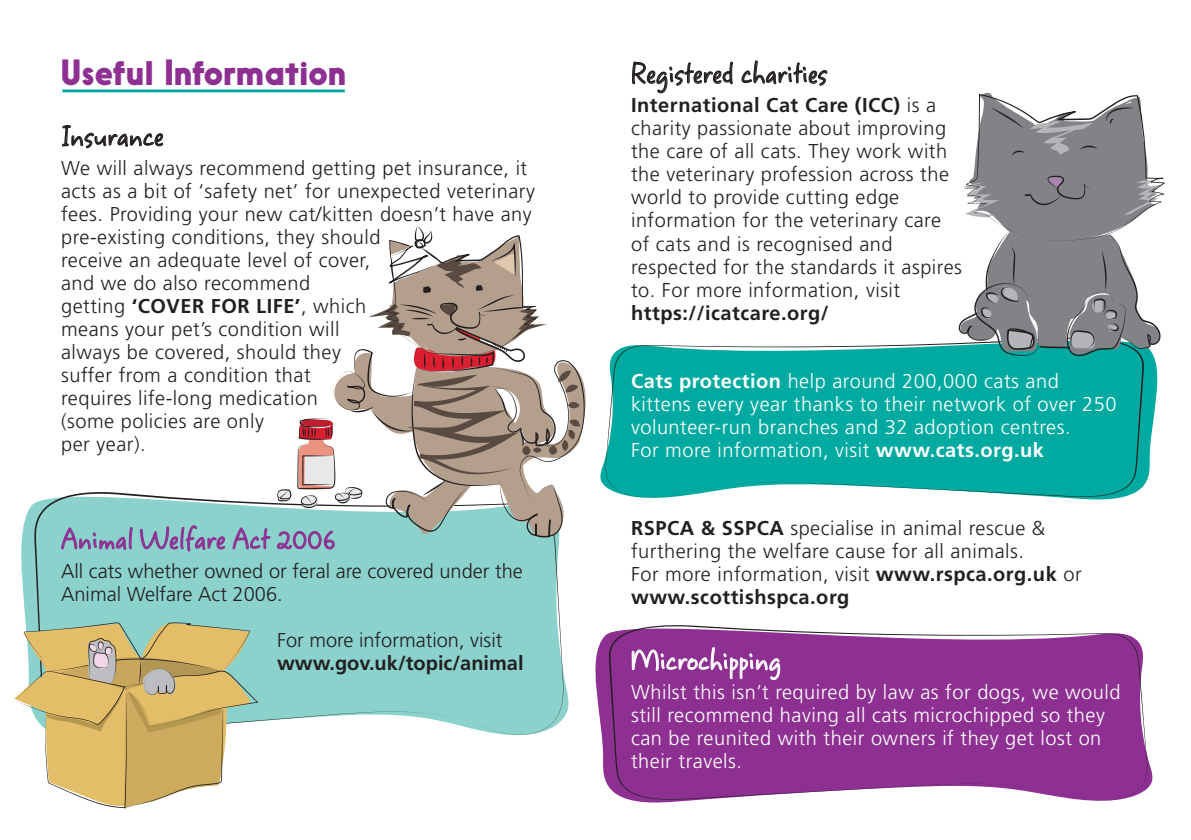
<style>
.page{position:relative;width:1191px;height:840px;background:#fff}
.page>*{position:absolute;margin:0;border:0;box-sizing:border-box;transform-origin:0 0}
.t1{font:900 34px "Nanami";letter-spacing:.015em;color:#8d3092}
.t2{font:28px "Sweet Pea";color:#231f20}
.t3{font:28px "Sweet Pea";color:#8d3092}
.t4{font:28px "Sweet Pea";color:#fff}
.t5{font:300 20px/23px "Frutiger";letter-spacing:.025em;color:#231f20}
.t6{font:300 20px/23px "Frutiger";letter-spacing:.025em;color:#fff}
.t7{font:300 20px/23px "Frutiger";color:#231f20}
.t8{font:700 20px/23px "Frutiger";letter-spacing:.025em;color:#231f20}
.s1{font-weight:700}
.s2{font-weight:300}
</style>
<div class="page">
<svg style="left:21px;top:503px;width:548px;height:233px"></svg>
<svg style="left:34px;top:492px;width:529px;height:243px;background:#92d2ce"></svg>
<svg style="left:600px;top:356px;width:558px;height:144px"></svg>
<svg style="left:605px;top:343px;width:539px;height:154px;background:#11aea5"></svg>
<svg style="left:62px;top:124px;width:101px;height:25px"></svg>
<svg style="left:61px;top:514px;width:72px;height:38px;background:#8bbcc4"></svg>
<svg style="left:140px;top:517px;width:85px;height:41px;background:#8bbac3"></svg>
<hr style="left:62px;top:89px;width:283px;height:3px;background:#00aaa0">
<svg style="left:958px;top:92px;width:206px;height:264px"></svg>
<svg style="left:14px;top:621px;width:244px;height:187px"></svg>
<svg style="left:232px;top:226px;width:354px;height:326px"></svg>
<svg style="left:595px;top:633px;width:558px;height:170px"></svg>
<svg style="left:609px;top:625px;width:538px;height:175px;background:#97449b"></svg>
<svg style="left:632px;top:61px;width:101px;height:33px"></svg>
<svg style="left:741px;top:60px;width:87px;height:26px"></svg>
<svg style="left:631px;top:635px;width:149px;height:45px;background:#9a489e"></svg>
<p class="t1" style="left:61px;top:52px;width:286px">Useful Information</p>
<p class="t2" style="left:631px;top:56px;width:198px">Registered charities</p>
<p class="t5" style="left:631px;top:94px;width:332px"><span class="s1">International Cat Care (ICC)</span> is a charity passionate about improving the care of all cats. They work with the veterinary profession across the world to provide cutting edge information for the veterinary care of cats and is recognised and respected for the standards it aspires to. For more information, visit <span class="s1">https://icatcare.org/</span></p>
<p class="t2" style="left:61px;top:118px;width:104px">Insurance</p>
<p class="t5" style="left:61px;top:156px;width:475px">We will always recommend getting pet insurance, it acts as a bit of ‘safety net’ for unexpected veterinary fees. Providing your new cat/kitten doesn’t have any pre-existing conditions, they should<br>receive an adequate level of cover,<br>and we do also recommend<br>getting <span class="s1">‘COVER FOR LIFE’</span>, which<br>means your pet’s condition will<br>always be covered, should they<br>suffer from a condition that<br>requires life-long medication</p>
<p class="t5" style="left:61px;top:409px;width:204px">(some policies are only per year).</p>
<p class="t6" style="left:631px;top:369px;width:487px"><span class="s1">Cats protection</span> help around 200,000 cats and kittens every year thanks to their network of over 250 volunteer-run branches and 32 adoption centres.</p>
<p class="t6" style="left:631px;top:438px;width:414px">For more information, visit <span class="s1">www.cats.org.uk</span></p>
<p class="t3" style="left:61px;top:521px;width:277px">Animal Welfare Act 2006</p>
<p class="t7" style="left:61px;top:559px;width:463px">All cats whether owned or feral are covered under the<br>Animal Welfare Act 2006.</p>
<p class="t7" style="left:277px;top:628px;width:248px">For more information, visit <span class="s1">www.gov.uk/topic/animal</span></p>
<p class="t5" style="left:631px;top:516px;width:416px"><span class="s1">RSPCA &amp; SSPCA</span> specialise in animal rescue &amp; furthering the welfare cause for all animals.</p>
<p class="t8" style="left:631px;top:562px;width:452px"><span class="s2">For more information, visit</span> www.rspca.org.uk <span class="s2">or </span>www.scottishspca.org</p>
<p class="t4" style="left:631px;top:642px;width:152px">Microchipping</p>
<p class="t6" style="left:631px;top:680px;width:491px">Whilst this isn’t required by law as for dogs, we would still recommend having all cats microchipped so they can be reunited with their owners if they get lost on their travels.</p>
</div>
